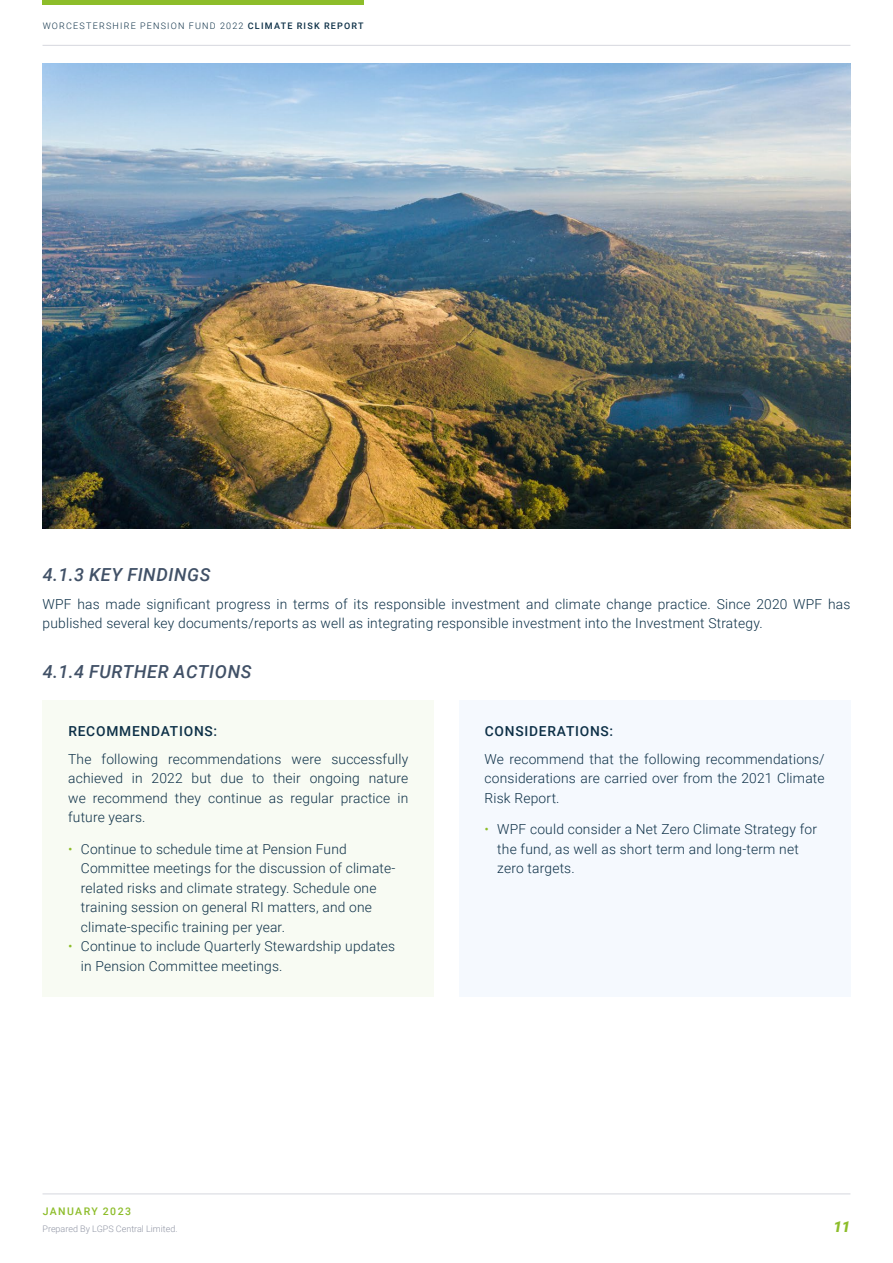
<style>
.page{position:relative;width:893px;height:1263px;background:#fff}
.page>*{position:absolute;margin:0;border:0;box-sizing:border-box;transform-origin:0 0}
.t1{font:italic 500 18px "Roboto";letter-spacing:.035em;color:#415167}
.t2{font:italic 900 15px "Roboto";color:#8dbd2a}
.t3{font:300 13.8px/19.5px "Roboto";letter-spacing:.015em;color:#0d3047}
.t4{font:500 13.8px "Roboto";letter-spacing:.055em;color:#0d3047}
.t5{font:500 10.5px "Roboto";letter-spacing:.135em;color:#8dbd2a}
.t6{font:300 9px "Roboto";letter-spacing:.135em;color:#0d3047}
.t7{font:300 9px "Roboto";color:#9196a5}
.s1{font-weight:500}
.s2{color:#8dbd2a}
</style>
<div class="page">
<div style="left:459px;top:700px;width:391px;height:296px;background:#f5f9fe"></div>
<div style="left:43px;top:700px;width:391px;height:296px;background:#f8fbf3"></div>
<img style="left:43px;top:64px;width:807px;height:464px">
<hr style="left:43px;top:1193px;width:807px;height:1px;background:#d6d7de">
<hr style="left:43px;top:45px;width:807px;height:1px;background:#d6d7de">
<div style="left:43px;top:0;width:321px;height:5px;background:#8dbd2a"></div>
<p class="t6" style="left:43px;top:20px;width:322px">WORCESTERSHIRE PENSION FUND 2022 <span class="s1">CLIMATE RISK REPORT</span></p>
<h1 class="t1" style="left:43px;top:561px;width:169px">4.1.3 KEY FINDINGS</h1>
<p class="t3" style="left:43px;top:593px;width:809px">WPF has made significant progress in terms of its responsible investment and climate change practice. Since 2020 WPF has published several key documents/reports as well as integrating responsible investment into the Investment Strategy.</p>
<h1 class="t1" style="left:43px;top:659px;width:210px">4.1.4 FURTHER ACTIONS</h1>
<p class="t4" style="left:68px;top:721px;width:150px">RECOMMENDATIONS:</p>
<p class="t3" style="left:68px;top:749px;width:342px;text-align:justify">The following recommendations were successfully achieved in 2022 but due to their ongoing nature we recommend they continue as regular practice in future years.</p>
<p class="t3" style="left:81px;top:838px;width:316px;text-indent:-13px"><span class="s2">•</span> Continue to schedule time at Pension Fund Committee meetings for the discussion of climate&shy;related risks and climate strategy. Schedule one training session on general RI matters, and one climate-specific training per year.</p>
<p class="t3" style="left:81px;top:936px;width:316px;text-indent:-13px"><span class="s2">•</span> Continue to include Quarterly Stewardship updates in Pension Committee meetings.</p>
<p class="t4" style="left:485px;top:721px;width:130px">CONSIDERATIONS:</p>
<p class="t3" style="left:485px;top:749px;width:342px;text-align:justify">We recommend that the following recommendations/ considerations are carried over from the 2021 Climate Risk Report.</p>
<p class="t3" style="left:497px;top:819px;width:321px;text-indent:-13px"><span class="s2">•</span> WPF could consider a Net Zero Climate Strategy for the fund, as well as short term and long-term net zero targets.</p>
<p class="t5" style="left:43px;top:1204px;width:90px">JANUARY 2023</p>
<p class="t7" style="left:43px;top:1222px;width:137px">Prepared By LGPS Central Limited.</p>
<p class="t2" style="left:833px;top:1216px;width:18px">11</p>
</div>
